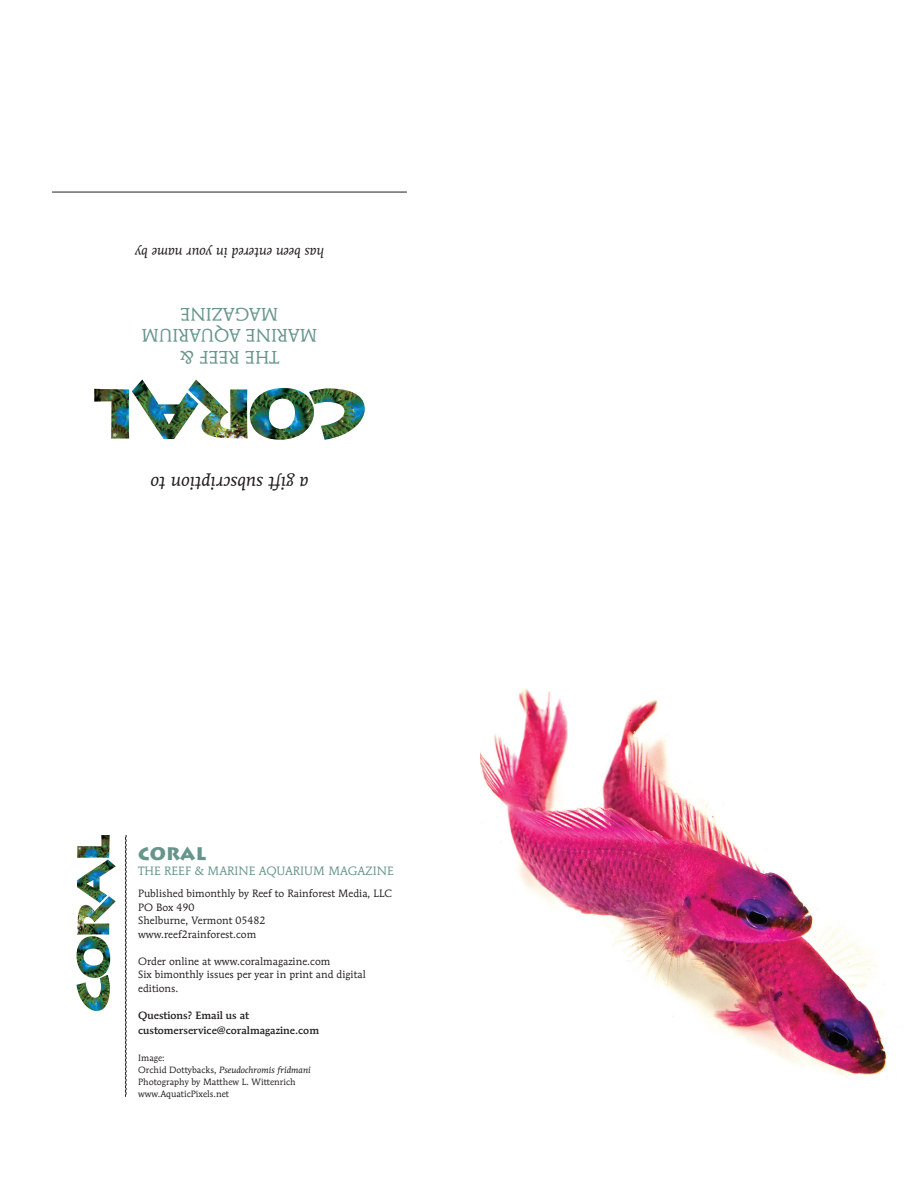
<style>
.page{position:relative;width:918px;height:1188px;background:#fff}
.page>*{position:absolute;margin:0;border:0;box-sizing:border-box;transform-origin:0 0}
.t1{font:18px/21.6px "Mendoza Roman Std";color:#67958b;text-align:center}
.t2{font:italic 18px "Mendoza Roman Std";color:#231f20}
.t3{font:900 18px "Lithos Pro";letter-spacing:.005em;color:#67958b}
.t4{font:italic 13.5px "Mendoza Roman Std";color:#231f20}
.t5{font:12px "Mendoza Roman Std";color:#67958b}
.t6{font:10.5px/13.5px "Mendoza Roman Std";color:#231f20}
.t7{font:500 10.5px/15px "Mendoza Roman Std";color:#231f20}
.t8{font:9px/12px "Mendoza Roman Std";color:#231f20}
.s1{font-style:italic}
</style>
<div class="page">
<img style="left:481px;top:688px;width:407px;height:390px">
<svg style="left:125px;top:835px;width:2px;height:262px"></svg>
<img style="left:76px;top:835px;width:40px;height:176px">
<hr style="left:52px;top:192px;width:355px;height:1px;background:#231f20">
<img style="left:94px;top:380px;width:271px;height:60px">
<p class="t4" style="left:324px;top:262px;width:191px;rotate:-180deg">has been entered in your name by</p>
<p class="t1" style="left:318px;top:368px;width:178px;rotate:-180deg">THE REEF &amp;<br>MARINE AQUARIUM<br>MAGAZINE</p>
<p class="t2" style="left:308px;top:494px;width:159px;rotate:-180deg">a gift subscription to</p>
<p class="t3" style="left:138px;top:842px;width:69px">CORAL</p>
<p class="t5" style="left:138px;top:863px;width:257px">THE REEF &amp; MARINE AQUARIUM MAGAZINE</p>
<p class="t6" style="left:138px;top:887px;width:255px">Published bimonthly by Reef to Rainforest Media, LLC</p>
<p class="t6" style="left:138px;top:900px;width:58px">PO Box 490</p>
<p class="t6" style="left:138px;top:914px;width:129px">Shelburne, Vermont 05482</p>
<p class="t6" style="left:138px;top:927px;width:120px">www.reef2rainforest.com</p>
<p class="t6" style="left:138px;top:954px;width:194px">Order online at www.coralmagazine.com</p>
<p class="t6" style="left:138px;top:968px;width:229px">Six bimonthly issues per year in print and digital editions.</p>
<p class="t7" style="left:138px;top:1007px;width:182px">Questions? Email us at customerservice@coralmagazine.com</p>
<p class="t8" style="left:138px;top:1052px;width:174px">Image:<br>Orchid Dottybacks, <span class="s1">Pseudochromis fridmani</span></p>
<p class="t8" style="left:138px;top:1076px;width:159px">Photography by Matthew L. Wittenrich</p>
<p class="t8" style="left:138px;top:1088px;width:92px">www.AquaticPixels.net</p>
</div>
